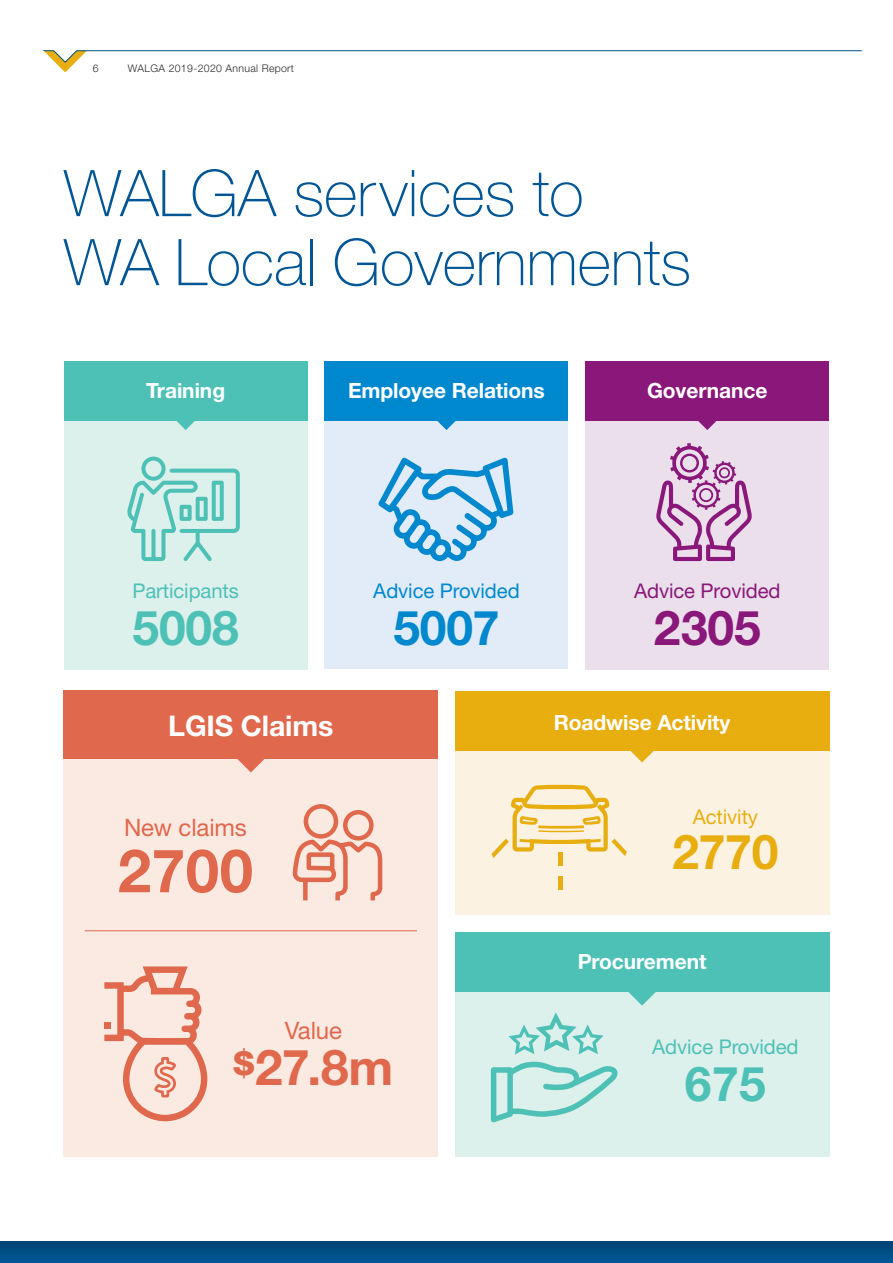
<style>
.page{position:relative;width:893px;height:1263px;background:#fff}
.page>*{position:absolute;margin:0;border:0;box-sizing:border-box;transform-origin:0 0}
.t1{font:100 64.5px/69px "Helvetica Neue LT Pro";letter-spacing:-.005em;color:#005695}
.t2{font:700 60px "Helvetica Neue LT Pro";color:#e0684c}
.t3{font:700 49.5px "Helvetica Neue LT Pro";color:#e0684c}
.t4{font:700 48px "Helvetica Neue LT Pro";letter-spacing:-.005em;color:#4ec1b6}
.t5{font:700 48px "Helvetica Neue LT Pro";color:#e8ae10}
.t6{font:700 48px "Helvetica Neue LT Pro";color:#0088ce}
.t7{font:700 48px "Helvetica Neue LT Pro";color:#8a177a}
.t8{font:700 28.5px "Helvetica Neue LT Pro";letter-spacing:-.005em;color:#fff}
.t9{font:24px "Helvetica Neue LT Pro";letter-spacing:-.005em;color:#e0684c}
.t10{font:700 21px "Helvetica Neue LT Pro";letter-spacing:-.005em;color:#fff}
.t11{font:20.25px "Helvetica Neue LT Pro";letter-spacing:-.005em;color:#4ec1b6}
.t12{font:20.25px "Helvetica Neue LT Pro";letter-spacing:-.005em;color:#0088ce}
.t13{font:20.25px "Helvetica Neue LT Pro";letter-spacing:-.005em;color:#8a177a}
.t14{font:20.25px "Helvetica Neue LT Pro";letter-spacing:-.005em;color:#e8ae10}
.t15{font:300 10.5px "Helvetica Neue LT Pro";letter-spacing:.03em;color:#292829}
</style>
<div class="page">
<div style="left:455px;top:715px;width:374px;height:200px;background:#fcf2e1"></div>
<div style="left:455px;top:691px;width:374px;height:59px;background:#e8ae10"></div>
<svg style="left:626px;top:750px;width:32px;height:12px"></svg>
<div style="left:64px;top:383px;width:244px;height:287px;background:#dcf0ec"></div>
<div style="left:585px;top:383px;width:244px;height:287px;background:#eadfeb"></div>
<div style="left:324px;top:382px;width:244px;height:287px;background:#e1ecf8"></div>
<div style="left:324px;top:361px;width:244px;height:60px;background:#0088ce"></div>
<div style="left:585px;top:361px;width:244px;height:60px;background:#8a177a"></div>
<div style="left:64px;top:361px;width:244px;height:60px;background:#4ec1b6"></div>
<svg style="left:437px;top:421px;width:19px;height:9px"></svg>
<svg style="left:698px;top:421px;width:19px;height:9px"></svg>
<svg style="left:176px;top:421px;width:19px;height:9px"></svg>
<svg style="left:491px;top:784px;width:136px;height:106px"></svg>
<svg style="left:127px;top:457px;width:113px;height:104px"></svg>
<svg style="left:656px;top:443px;width:96px;height:118px"></svg>
<div style="left:455px;top:945px;width:374px;height:212px;background:#dcf0ec"></div>
<div style="left:455px;top:932px;width:374px;height:60px;background:#4ec1b6"></div>
<svg style="left:628px;top:992px;width:28px;height:14px"></svg>
<svg style="left:491px;top:1062px;width:126px;height:60px"></svg>
<svg style="left:508px;top:1012px;width:95px;height:42px"></svg>
<svg style="left:378px;top:458px;width:135px;height:103px"></svg>
<div style="left:64px;top:712px;width:374px;height:444px;background:#fbeae2"></div>
<div style="left:64px;top:691px;width:374px;height:68px;background:#e0684c"></div>
<svg style="left:237px;top:759px;width:28px;height:13px"></svg>
<hr style="left:85px;top:930px;width:332px;height:1px;background:#e0684c">
<svg style="left:104px;top:966px;width:103px;height:155px"></svg>
<svg style="left:292px;top:804px;width:91px;height:97px"></svg>
<div style="left:0;top:1239px;width:893px;height:24px;background:#000;opacity:.25"></div>
<svg style="left:43px;top:50px;width:819px;height:23px"></svg>
<p class="t15" style="left:93px;top:61px;width:7px">6</p>
<p class="t15" style="left:128px;top:61px;width:168px">WALGA 2019-2020 Annual Report</p>
<h1 class="t1" style="left:64px;top:159px;width:629px">WALGA services to<br>WA Local Governments</h1>
<p class="t10" style="left:146px;top:377px;width:80px">Training</p>
<p class="t10" style="left:348px;top:377px;width:198px">Employee Relations</p>
<p class="t10" style="left:647px;top:377px;width:122px">Governance</p>
<p class="t11" style="left:132px;top:578px;width:108px">Participants</p>
<h3 class="t4" style="left:133px;top:597px;width:108px">5008</h3>
<h3 class="t8" style="left:168px;top:707px;width:167px">LGIS Claims</h3>
<p class="t9" style="left:124px;top:813px;width:124px">New claims</p>
<h2 class="t2" style="left:118px;top:833px;width:137px">2700</h2>
<p class="t12" style="left:373px;top:578px;width:148px">Advice Provided</p>
<h3 class="t6" style="left:393px;top:597px;width:108px">5007</h3>
<p class="t13" style="left:634px;top:578px;width:148px">Advice Provided</p>
<h3 class="t7" style="left:654px;top:597px;width:108px">2305</h3>
<p class="t10" style="left:554px;top:710px;width:178px">Roadwise Activity</p>
<p class="t14" style="left:693px;top:804px;width:67px">Activity</p>
<h3 class="t5" style="left:672px;top:821px;width:108px">2770</h3>
<p class="t10" style="left:578px;top:948px;width:130px">Procurement</p>
<p class="t9" style="left:285px;top:1015px;width:59px">Value</p>
<h3 class="t3" style="left:234px;top:1036px;width:161px"><sup>$</sup>27.8m</h3>
<p class="t11" style="left:652px;top:1035px;width:148px">Advice Provided</p>
<h3 class="t4" style="left:685px;top:1053px;width:83px">675</h3>
</div>
